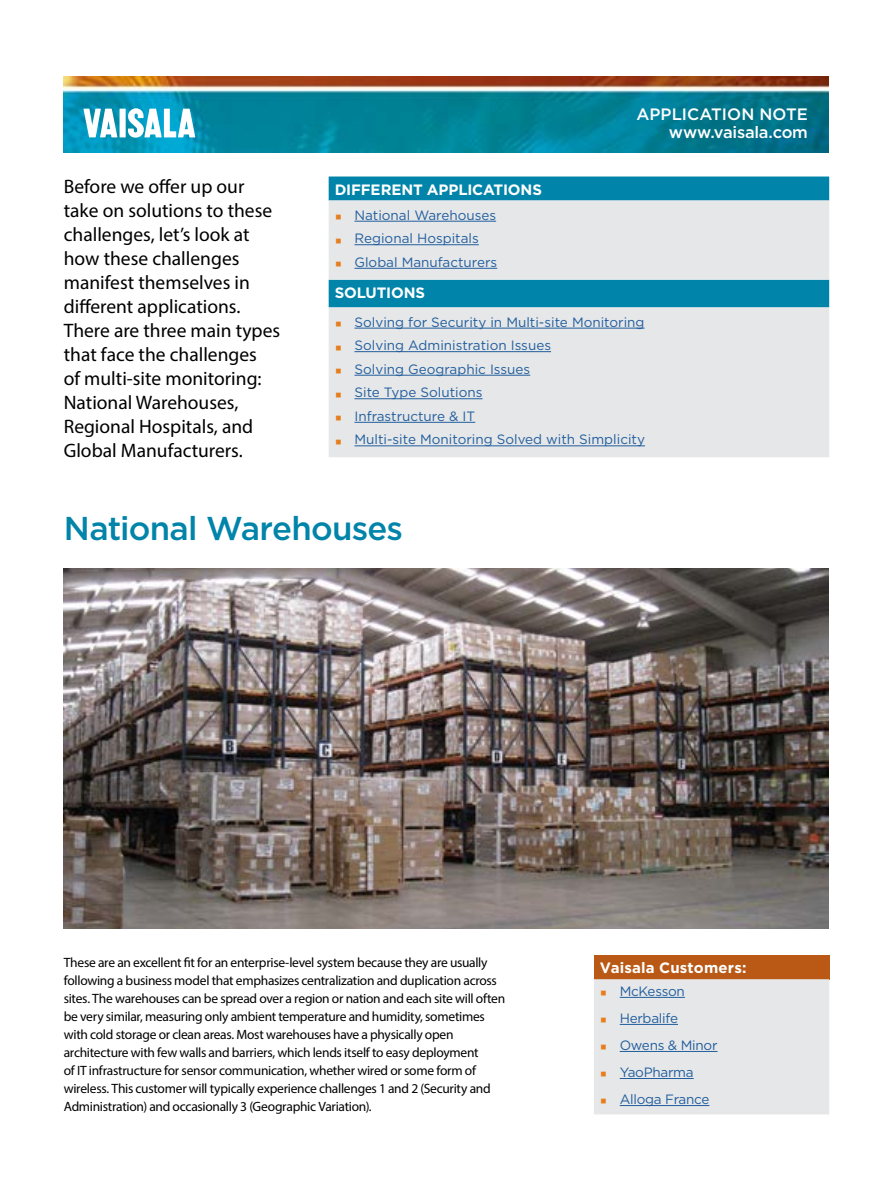
<style>
.page{position:relative;width:893px;height:1191px;background:#fff}
.page>*{position:absolute;margin:0;border:0;box-sizing:border-box;transform-origin:0 0}
.t1{font:500 33px "Gotham";letter-spacing:-.025em;color:#0084a9}
.t2{font:19.5px/24px "Myriad Pro";color:#000}
.t3{font:500 16.5px "Gotham";letter-spacing:-.005em;color:#fff}
.t4{font:700 15px "Gotham";letter-spacing:-.005em;color:#fff}
.t5{font:13.5px/18px "Myriad Pro";letter-spacing:-.02em;color:#000}
.t6{font:13.5px "Gotham";color:#215e9e}
.t7{font:13.5px "Gotham";letter-spacing:-.02em;color:#215e9e}
.s1{font-family:"Arial";font-weight:900;font-size:21px;color:#e87d1e}
</style>
<div class="page">
<img style="left:64px;top:77px;width:765px;height:76px">
<svg style="left:83px;top:109px;width:34px;height:28px"></svg>
<div style="left:120px;top:109px;width:6px;height:28px;background:#fff"></div>
<svg style="left:128px;top:108px;width:67px;height:30px"></svg>
<img style="left:64px;top:569px;width:765px;height:360px">
<div style="left:329px;top:176px;width:500px;height:24px;background:#0084a9"></div>
<svg style="left:329px;top:200px;width:500px;height:257px;fill:#e6e7e8"></svg>
<hr style="left:354px;top:221px;width:142px;height:1px;background:#215e9e">
<hr style="left:354px;top:244px;width:125px;height:1px;background:#215e9e">
<hr style="left:354px;top:268px;width:143px;height:1px;background:#215e9e">
<hr style="left:354px;top:328px;width:291px;height:1px;background:#215e9e">
<hr style="left:354px;top:351px;width:197px;height:1px;background:#215e9e">
<hr style="left:354px;top:375px;width:176px;height:1px;background:#215e9e">
<hr style="left:354px;top:398px;width:128px;height:1px;background:#215e9e">
<hr style="left:354px;top:422px;width:121px;height:1px;background:#215e9e">
<hr style="left:354px;top:445px;width:291px;height:1px;background:#215e9e">
<div style="left:594px;top:955px;width:235px;height:24px;background:#b95915"></div>
<div style="left:594px;top:979px;width:235px;height:135px;background:#e6e7e8"></div>
<hr style="left:620px;top:997px;width:65px;height:1px;background:#215e9e">
<hr style="left:620px;top:1024px;width:58px;height:1px;background:#215e9e">
<hr style="left:620px;top:1051px;width:97px;height:1px;background:#215e9e">
<hr style="left:620px;top:1078px;width:74px;height:1px;background:#215e9e">
<hr style="left:620px;top:1105px;width:89px;height:1px;background:#215e9e">
<p class="t3" style="left:636px;top:103px;width:173px">APPLICATION NOTE</p>
<p class="t2" style="left:64px;top:174px;width:218px">Before we offer up our take on solutions to these challenges, let’s look at how these challenges manifest themselves in different applications.<br>There are three main types that face the challenges<br>of multi-site monitoring:<br>National Warehouses,<br>Regional Hospitals, and<br>Global Manufacturers.</p>
<p class="t4" style="left:335px;top:179px;width:209px">DIFFERENT APPLICATIONS</p>
<p class="t6" style="left:335px;top:206px;width:163px"><span class="s1">▪</span> National Warehouses</p>
<p class="t6" style="left:335px;top:230px;width:146px"><span class="s1">▪</span> Regional Hospitals</p>
<p class="t6" style="left:335px;top:253px;width:164px"><span class="s1">▪</span> Global Manufacturers</p>
<p class="t4" style="left:335px;top:282px;width:92px">SOLUTIONS</p>
<p class="t6" style="left:335px;top:313px;width:311px"><span class="s1">▪</span> Solving for Security in Multi-site Monitoring</p>
<p class="t6" style="left:335px;top:337px;width:218px"><span class="s1">▪</span> Solving Administration Issues</p>
<p class="t6" style="left:335px;top:360px;width:197px"><span class="s1">▪</span> Solving Geographic Issues</p>
<p class="t6" style="left:335px;top:384px;width:149px"><span class="s1">▪</span> Site Type Solutions</p>
<p class="t6" style="left:335px;top:407px;width:142px"><span class="s1">▪</span> Infrastructure &amp; IT</p>
<p class="t6" style="left:335px;top:431px;width:312px"><span class="s1">▪</span> Multi-site Monitoring Solved with Simplicity</p>
<h1 class="t1" style="left:64px;top:507px;width:341px">National Warehouses</h1>
<p class="t3" style="left:669px;top:121px;width:141px">www.vaisala.com</p>
<p class="t5" style="left:64px;top:953px;width:443px">These are an excellent fit for an enterprise-level system because they are usually following a business model that emphasizes centralization and duplication across sites. The warehouses can be spread over a region or nation and each site will often be very similar, measuring only ambient temperature and humidity, sometimes with cold storage or clean areas. Most warehouses have a physically open architecture with few walls and barriers, which lends itself to easy deployment<br>of IT infrastructure for sensor communication, whether wired or some form of wireless. This customer will typically experience challenges 1 and 2 (Security and Administration) and occasionally 3 (Geographic Variation).</p>
<p class="t4" style="left:600px;top:958px;width:148px">Vaisala Customers:</p>
<p class="t7" style="left:600px;top:982px;width:86px"><span class="s1">▪</span> McKesson</p>
<p class="t7" style="left:600px;top:1009px;width:80px"><span class="s1">▪</span> Herbalife</p>
<p class="t7" style="left:600px;top:1036px;width:119px"><span class="s1">▪</span> Owens &amp; Minor</p>
<p class="t7" style="left:600px;top:1063px;width:95px"><span class="s1">▪</span> YaoPharma</p>
<p class="t7" style="left:600px;top:1090px;width:111px"><span class="s1">▪</span> Alloga France</p>
</div>
